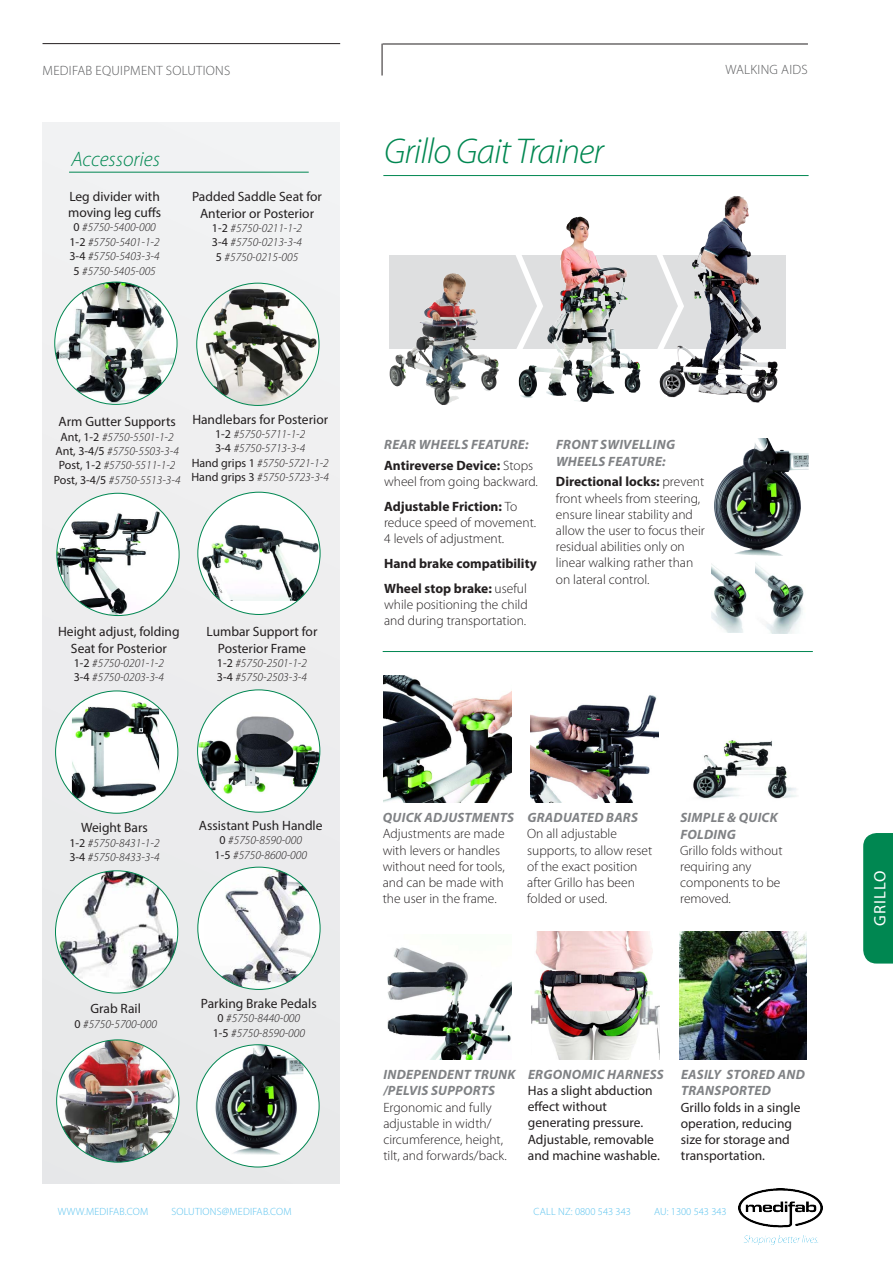
<style>
.page{position:relative;width:893px;height:1263px;background:#fff}
.page>*{position:absolute;margin:0;border:0;box-sizing:border-box;transform-origin:0 0}
.t1{font:italic 300 36px "Myriad Pro";letter-spacing:-.025em;color:#008751}
.t2{font:italic 300 21px "Myriad Pro";color:#008751}
.t3{font:16.5px "Myriad Pro";letter-spacing:.06em;color:#fff}
.Body_Text{font:300 13.5px/16.2px "Myriad Pro";color:#231f20}
.Body_Text-2{font:13.5px/16.2px "Myriad Pro";color:#231f20;text-align:center}
.Body_Text-3{font:italic 700 13.5px/16.5px "Myriad Pro";letter-spacing:.02em;color:#808285}
.t4{font:300 13.5px "Myriad Pro";letter-spacing:.02em;color:#57585a}
.Body_Text-4{font:700 13.5px "Myriad Pro";color:#231f20}
.Body_Text-5{font:italic 300 12px/14.4px "Myriad Pro";color:#231f20;text-align:center}
.t5{font:300 10.5px "Myriad Pro";letter-spacing:.02em;color:#59c2ee}
.t6{font:300 10.5px "Myriad Pro";color:#59c2ee}
.s1{font-weight:400;font-style:normal}
.s2{font-weight:700}
</style>
<div class="page">
<hr style="left:383px;top:44px;width:425px;height:1px;background:#231f20">
<hr style="left:382px;top:44px;width:1px;height:32px;background:#231f20">
<hr style="left:43px;top:43px;width:297px;height:1px;background:#231f20">
<img style="left:738px;top:1188px;width:84px;height:56px">
<img style="left:389px;top:255px;width:397px;height:94px">
<svg style="left:505px;top:255px;width:13px;height:94px"></svg>
<svg style="left:646px;top:255px;width:13px;height:94px"></svg>
<div style="left:43px;top:123px;width:296px;height:1060px;background:#ededee"></div>
<hr style="left:69px;top:172px;width:240px;height:1px;background:#008751">
<div style="left:198px;top:690px;width:122px;height:122px;background:#fff;border-radius:50%"></div>
<img style="left:198px;top:708px;width:122px;height:98px">
<div style="left:56px;top:691px;width:122px;height:122px;background:#fff;border-radius:50%"></div>
<img style="left:72px;top:691px;width:87px;height:122px">
<div style="left:198px;top:492px;width:122px;height:122px;background:#fff;border-radius:50%"></div>
<img style="left:198px;top:506px;width:122px;height:95px">
<img style="left:57px;top:494px;width:122px;height:121px">
<div style="left:198px;top:867px;width:122px;height:122px;background:#fff;border-radius:50%"></div>
<img style="left:204px;top:867px;width:110px;height:122px">
<img style="left:55px;top:282px;width:122px;height:122px;border-radius:61px">
<img style="left:387px;top:947px;width:125px;height:112px">
<img style="left:679px;top:932px;width:127px;height:127px">
<img style="left:531px;top:932px;width:128px;height:127px">
<img style="left:198px;top:283px;width:120px;height:122px">
<img style="left:55px;top:871px;width:123px;height:122px;border-radius:61px">
<div style="left:197px;top:1045px;width:122px;height:122px;background:#fff;border-radius:50%"></div>
<img style="left:211px;top:1045px;width:92px;height:110px">
<img style="left:57px;top:1040px;width:122px;height:122px;border-radius:61px">
<img style="left:659px;top:196px;width:76px;height:202px">
<img style="left:389px;top:273px;width:64px;height:132px">
<img style="left:383px;top:675px;width:128px;height:128px">
<img style="left:693px;top:740px;width:103px;height:59px">
<img style="left:531px;top:695px;width:127px;height:107px">
<img style="left:714px;top:438px;width:95px;height:118px">
<img style="left:712px;top:564px;width:35px;height:68px">
<hr style="left:383px;top:175px;width:426px;height:1px;background:#008751">
<img style="left:518px;top:216px;width:62px;height:182px">
<img style="left:755px;top:563px;width:49px;height:71px">
<hr style="left:383px;top:651px;width:430px;height:1px;background:#008751">
<div style="left:863px;top:833px;width:30px;height:130px;background:#008751"></div>
<p class="t4" style="left:43px;top:62px;width:189px">MEDIFAB EQUIPMENT SOLUTIONS</p>
<p class="t2" style="left:71px;top:146px;width:90px">Accessories</p>
<p class="Body_Text-2" style="left:68px;top:188px;width:95px;text-align:left">Leg divider with moving leg cuffs</p>
<p class="Body_Text-5" style="left:69px;top:220px;width:92px"><span class="s1">0</span> #5750-5400-000<br><span class="s1">1-2</span> #5750-5401-1-2<br><span class="s1">3-4</span> #5750-5403-3-4<br><span class="s1">5</span> #5750-5405-005</p>
<p class="Body_Text-2" style="left:192px;top:189px;width:131px">Padded Saddle Seat for<br>Anterior or Posterior</p>
<p class="Body_Text-5" style="left:212px;top:221px;width:92px"><span class="s1">1-2</span> #5750-0211-1-2<br><span class="s1">3-4</span> #5750-0213-3-4<br><span class="s1">5</span> #5750-0215-005</p>
<p class="t1" style="left:384px;top:129px;width:221px">Grillo Gait Trainer</p>
<p class="t4" style="left:726px;top:62px;width:84px">WALKING AIDS</p>
<p class="Body_Text-2" style="left:59px;top:413px;width:119px">Arm Gutter Supports</p>
<p class="Body_Text-5" style="left:54px;top:429px;width:128px"><span class="s1">Ant, 1-2</span> #5750-5501-1-2<br><span class="s1">Ant, 3-4/5</span> #5750-5503-3-4<br><span class="s1">Post, 1-2</span> #5750-5511-1-2<br><span class="s1">Post, 3-4/5</span> #5750-5513-3-4</p>
<p class="Body_Text-2" style="left:192px;top:411px;width:137px">Handlebars for Posterior</p>
<p class="Body_Text-5" style="left:191px;top:427px;width:139px"><span class="s1">1-2</span> #5750-5711-1-2<br><span class="s1">3-4</span> #5750-5713-3-4<br><span class="s1">Hand grips 1</span> #5750-5721-1-2<br><span class="s1">Hand grips 3</span> #5750-5723-3-4</p>
<p class="Body_Text-2" style="left:58px;top:624px;width:123px">Height adjust, folding<br>Seat for Posterior</p>
<p class="Body_Text-5" style="left:74px;top:656px;width:92px;text-align:left"><span class="s1">1-2</span> #5750-0201-1-2<br><span class="s1">3-4</span> #5750-0203-3-4</p>
<p class="Body_Text-2" style="left:207px;top:624px;width:112px">Lumbar Support for<br>Posterior Frame</p>
<p class="Body_Text-5" style="left:217px;top:656px;width:92px;text-align:left"><span class="s1">1-2</span> #5750-2501-1-2<br><span class="s1">3-4</span> #5750-2503-3-4</p>
<p class="Body_Text-3" style="left:384px;top:436px;width:146px">REAR WHEELS FEATURE:</p>
<p class="Body_Text" style="left:384px;top:457px;width:155px"><span class="s2">Antireverse Device:</span> Stops wheel from going backward.</p>
<p class="Body_Text" style="left:384px;top:498px;width:154px"><span class="s2">Adjustable Friction:</span> To reduce speed of movement.<br>4 levels of adjustment.</p>
<p class="Body_Text-4" style="left:384px;top:554px;width:154px">Hand brake compatibility</p>
<p class="Body_Text" style="left:384px;top:580px;width:145px;text-align:justify"><span class="s2">Wheel stop brake:</span> useful while positioning the child and during transportation.</p>
<p class="Body_Text-3" style="left:556px;top:436px;width:121px">FRONT SWIVELLING<br>WHEELS FEATURE:</p>
<p class="Body_Text" style="left:556px;top:474px;width:150px"><span class="s2">Directional locks:</span> prevent front wheels from steering, ensure linear stability and allow the user to focus their residual abilities only on linear walking rather than on lateral control.</p>
<p class="Body_Text-2" style="left:81px;top:819px;width:68px">Weight Bars</p>
<p class="Body_Text-5" style="left:69px;top:835px;width:92px;text-align:left"><span class="s1">1-2</span> #5750-8431-1-2<br><span class="s1">3-4</span> #5750-8433-3-4</p>
<p class="Body_Text-2" style="left:199px;top:817px;width:125px">Assistant Push Handle</p>
<p class="Body_Text-5" style="left:215px;top:833px;width:94px"><span class="s1">0</span> #5750-8590-000<br><span class="s1">1-5</span> #5750-8600-000</p>
<p class="Body_Text-3" style="left:383px;top:809px;width:133px">QUICK ADJUSTMENTS</p>
<p class="Body_Text" style="left:383px;top:826px;width:124px">Adjustments are made with levers or handles without need for tools, and can be made with the user in the frame.</p>
<p class="Body_Text-3" style="left:527px;top:809px;width:112px">GRADUATED BARS</p>
<p class="Body_Text" style="left:527px;top:826px;width:127px">On all adjustable supports, to allow reset of the exact position after Grillo has been folded or used.</p>
<p class="Body_Text-3" style="left:680px;top:809px;width:99px">SIMPLE &amp; QUICK<br>FOLDING</p>
<p class="Body_Text" style="left:680px;top:842px;width:104px">Grillo folds without requiring any components to be removed.</p>
<p class="Body_Text-2" style="left:91px;top:1000px;width:52px">Grab Rail</p>
<p class="Body_Text-5" style="left:75px;top:1016px;width:84px"><span class="s1">0</span> #5750-5700-000</p>
<p class="Body_Text-2" style="left:201px;top:995px;width:117px">Parking Brake Pedals</p>
<p class="Body_Text-5" style="left:213px;top:1011px;width:94px"><span class="s1">0</span> #5750-8440-000<br><span class="s1">1-5</span> #5750-8590-000</p>
<p class="Body_Text-3" style="left:383px;top:1065px;width:134px">INDEPENDENT TRUNK /PELVIS SUPPORTS</p>
<p class="Body_Text" style="left:383px;top:1099px;width:125px">Ergonomic and fully adjustable in width/ circumference, height, tilt, and forwards/back.</p>
<p class="Body_Text-3" style="left:528px;top:1065px;width:137px">ERGONOMIC HARNESS</p>
<p class="Body_Text-2" style="left:528px;top:1082px;width:134px;text-align:left">Has a slight abduction effect without generating pressure.<br>Adjustable, removable and machine washable.</p>
<p class="Body_Text-3" style="left:681px;top:1065px;width:125px">EASILY STORED AND<br>TRANSPORTED</p>
<p class="Body_Text-2" style="left:681px;top:1099px;width:121px;text-align:left">Grillo folds in a single operation, reducing size for storage and transportation.</p>
<p class="t5" style="left:58px;top:1205px;width:92px">WWW.MEDIFAB.COM</p>
<p class="t5" style="left:171px;top:1205px;width:122px">SOLUTIONS@MEDIFAB.COM</p>
<p class="t6" style="left:534px;top:1205px;width:99px">CALL NZ: 0800 543 343</p>
<p class="t6" style="left:654px;top:1205px;width:74px">AU: 1300 543 343</p>
<p class="t3" style="left:870px;top:925px;width:56px;rotate:-90deg">GRILLO</p>
</div>
